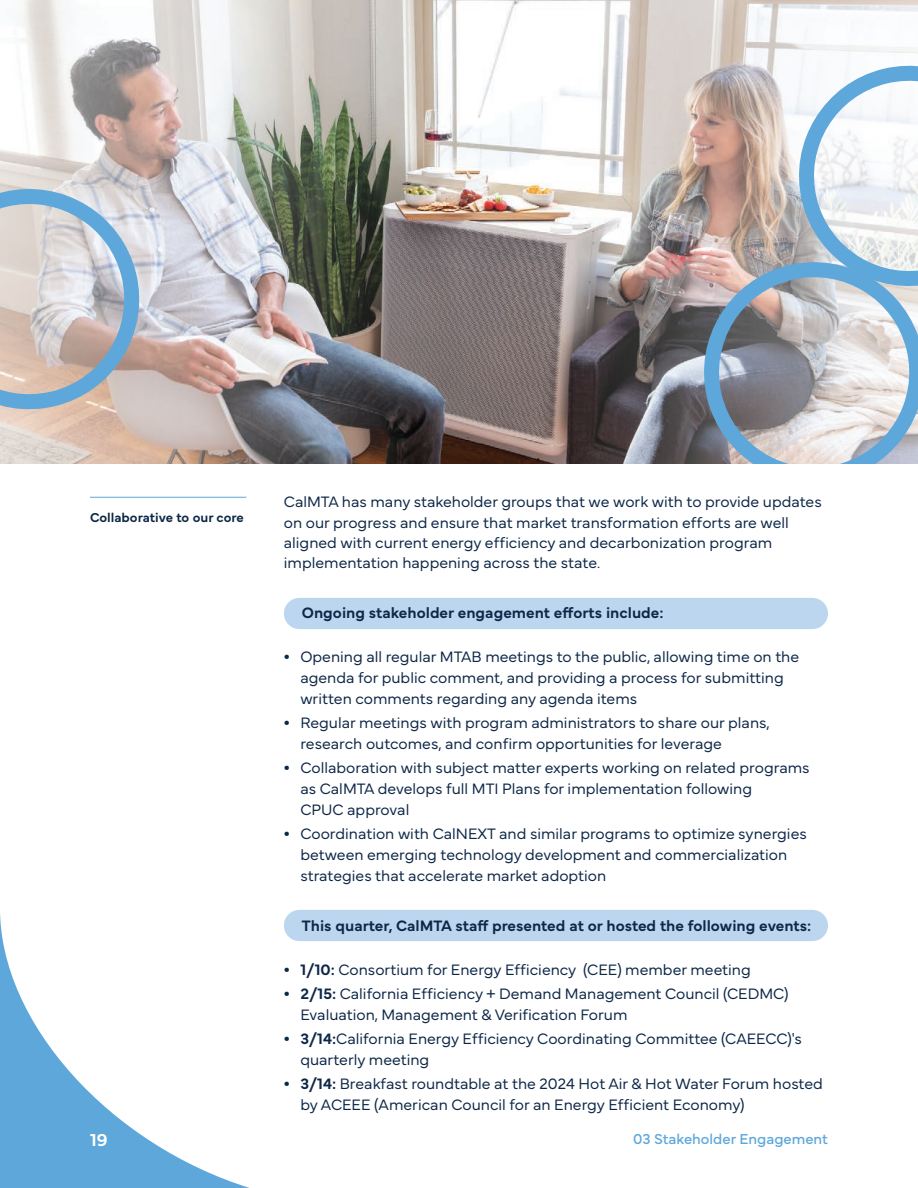
<style>
.page{position:relative;width:918px;height:1188px;background:#fff}
.page>*{position:absolute;margin:0;border:0;box-sizing:border-box;transform-origin:0 0}
.t1{font:600 18px "Mundial";color:#fff}
.t2{font:300 15.75px/21px "Mundial";color:#0d2747}
.t3{font:600 15.75px "Mundial";color:#0d2747}
.t4{font:15px "Mundial";color:#5da7db}
.t5{font:600 13.5px "Mundial";color:#0d2747}
.s1{font-weight:700}
.s2{font-weight:600}
</style>
<div class="page">
<div style="left:284px;top:598px;width:544px;height:31px;background:#bcd6ef;border-radius:16px"></div>
<div style="left:284px;top:910px;width:544px;height:31px;background:#bcd6ef;border-radius:16px"></div>
<hr style="left:90px;top:497px;width:156px;height:1px;background:#5da7db">
<svg style="left:0;top:914px;width:250px;height:274px"></svg>
<img style="left:440px;top:0;width:64px;height:464px">
<img style="left:504px;top:0;width:414px;height:464px">
<img style="left:0;top:0;width:440px;height:464px">
<svg style="left:701px;top:259px;width:217px;height:205px;background:#acb3bd"></svg>
<svg style="left:796px;top:63px;width:122px;height:226px"></svg>
<svg style="left:0;top:186px;width:147px;height:226px;background:#c1c4c9"></svg>
<p class="t5" style="left:90px;top:506px;width:155px">Collaborative to our core</p>
<p class="t1" style="left:90px;top:1126px;width:19px">19</p>
<p class="t2" style="left:284px;top:490px;width:539px;line-height:20.2px">CalMTA has many stakeholder groups that we work with to provide updates on our progress and ensure that market transformation efforts are well aligned with current energy efficiency and decarbonization program implementation happening across the state.</p>
<p class="t3" style="left:302px;top:601px;width:363px">Ongoing stakeholder engagement efforts include:</p>
<p class="t2" style="left:300px;top:644px;width:500px;text-indent:-17px"><span class="s1">•</span> Opening all regular MTAB meetings to the public, allowing time on the agenda for public comment, and providing a process for submitting written comments regarding any agenda items</p>
<p class="t2" style="left:300px;top:710px;width:471px;text-indent:-17px"><span class="s1">•</span> Regular meetings with program administrators to share our plans, research outcomes, and confirm opportunities for leverage</p>
<p class="t2" style="left:300px;top:755px;width:511px;text-indent:-17px"><span class="s1">•</span> Collaboration with subject matter experts working on related programs as CalMTA develops full MTI Plans for implementation following<br>CPUC approval</p>
<p class="t2" style="left:300px;top:821px;width:508px;text-indent:-17px"><span class="s1">•</span> Coordination with CalNEXT and similar programs to optimize synergies between emerging technology development and commercialization strategies that accelerate market adoption</p>
<p class="t3" style="left:302px;top:913px;width:511px">This quarter, CalMTA staff presented at or hosted the following events:</p>
<p class="t2" style="left:284px;top:957px;width:468px"><span class="s1">•</span> <span class="s2">1/10:</span> Consortium for Energy Efficiency (CEE) member meeting</p>
<p class="t2" style="left:300px;top:981px;width:490px;text-indent:-17px"><span class="s1">•</span> <span class="s2">2/15:</span> California Efficiency + Demand Management Council (CEDMC)<br>Evaluation, Management &amp; Verification Forum</p>
<p class="t2" style="left:300px;top:1026px;width:503px;text-indent:-17px"><span class="s1">•</span> <span class="s2">3/14:</span>California Energy Efficiency Coordinating Committee (CAEECC)'s quarterly meeting</p>
<p class="t2" style="left:300px;top:1071px;width:524px;text-indent:-17px"><span class="s1">•</span> <span class="s2">3/14:</span> Breakfast roundtable at the 2024 Hot Air &amp; Hot Water Forum hosted by ACEEE (American Council for an Energy Efficient Economy)</p>
<p class="t4" style="left:633px;top:1127px;width:196px">03 Stakeholder Engagement</p>
</div>
